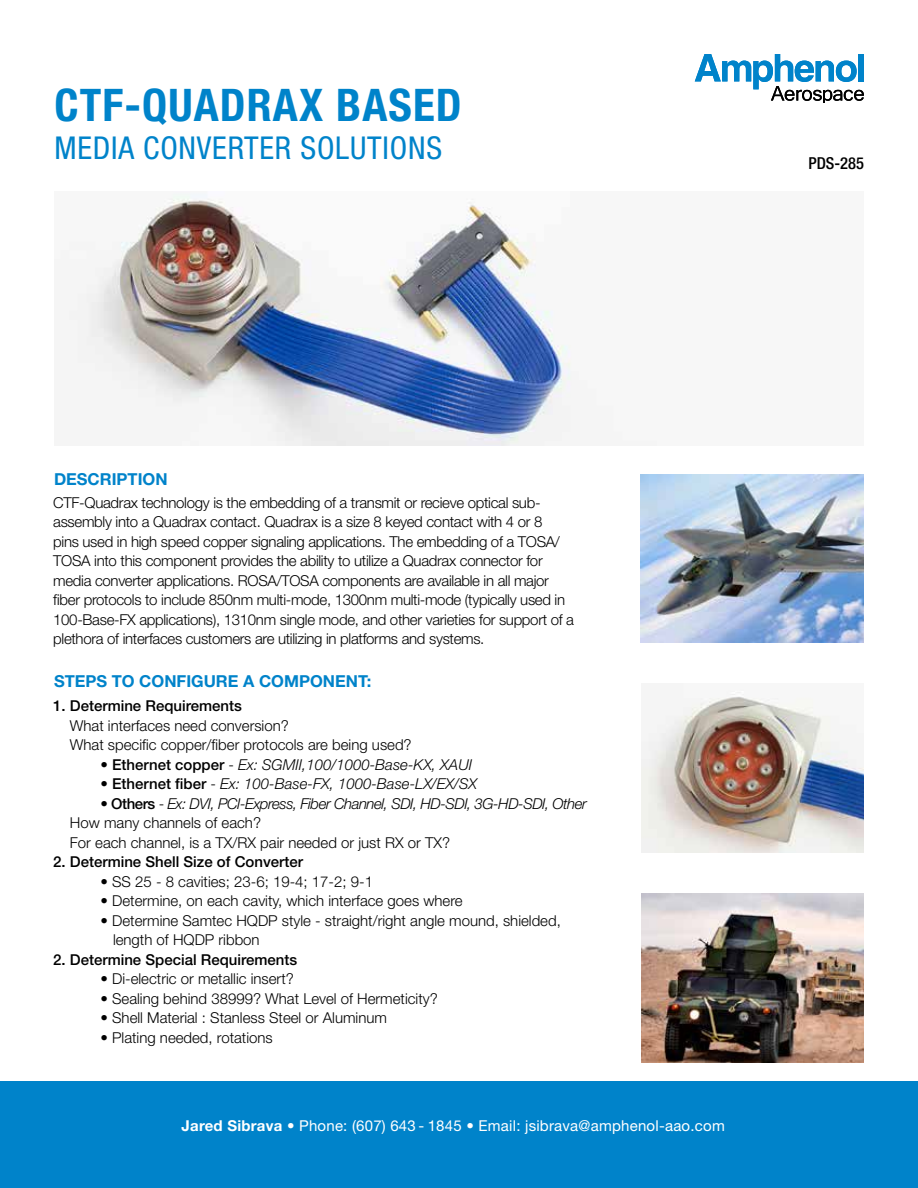
<style>
.page{position:relative;width:918px;height:1188px;background:#fff}
.page>*{position:absolute;margin:0;border:0;box-sizing:border-box;transform-origin:0 0}
.t1{font:700 condensed 45px "Helvetica Neue LT Std";letter-spacing:.025em;color:#0083ca}
.t2{font:condensed 31.5px "Helvetica Neue LT Std";letter-spacing:.025em;color:#0083ca}
.t3{font:700 16.5px "Helvetica Neue LT Std";color:#0083ca}
.t4{font:500 condensed 16.5px "Helvetica Neue LT Std";color:#000}
.t5{font:300 15px/19.5px "Helvetica Neue LT Std";letter-spacing:-.02em;color:#000}
.t6{font:300 15px/19.5px "Helvetica Neue LT Std";color:#000}
.t7{font:italic 300 15px "Helvetica Neue LT Std";color:#000}
.t8{font:500 15px "Helvetica Neue LT Std";color:#000}
.t9{font:15px "Helvetica Neue LT Std";letter-spacing:.015em;color:#fff}
.s1{font-style:normal}
.s2{font-weight:500;font-style:normal}
.s3{font-weight:500}
.s4{font-style:italic}
.s5{font-weight:700}
.s6{font-weight:300}
</style>
<div class="page">
<div style="left:0;top:1082px;width:918px;height:106px;background:#0083ca"></div>
<img style="left:69px;top:193px;width:503px;height:252px">
<img style="left:641px;top:474px;width:223px;height:168px">
<img style="left:642px;top:692px;width:222px;height:161px">
<img style="left:642px;top:894px;width:222px;height:168px">
<svg style="left:695px;top:54px;width:169px;height:48px"></svg>
<h1 class="t1" style="left:54px;top:78px;width:409px">CTF-QUADRAX BASED</h1>
<h2 class="t2" style="left:54px;top:130px;width:389px">MEDIA CONVERTER SOLUTIONS</h2>
<p class="t4" style="left:808px;top:154px;width:57px">PDS-285</p>
<p class="t3" style="left:54px;top:469px;width:115px">DESCRIPTION</p>
<p class="t5" style="left:53px;top:493px;width:522px">CTF-Quadrax technology is the embedding of a transmit or recieve optical sub&shy;assembly into a Quadrax contact. Quadrax is a size 8 keyed contact with 4 or 8<br>pins used in high speed copper signaling applications. The embedding of a TOSA/ TOSA into this component provides the ability to utilize a Quadrax connector for media converter applications. ROSA/TOSA components are available in all major fiber protocols to include 850nm multi-mode, 1300nm multi-mode (typically used in 100-Base-FX applications), 1310nm single mode, and other varieties for support of a plethora of interfaces customers are utilizing in platforms and systems.</p>
<p class="t3" style="left:54px;top:670px;width:319px">STEPS TO CONFIGURE A COMPONENT:</p>
<p class="t8" style="left:53px;top:697px;width:190px">1. Determine Requirements</p>
<p class="t6" style="left:70px;top:715px;width:343px">What interfaces need conversion?<br>What specific copper/fiber protocols are being used?</p>
<p class="t7" style="left:100px;top:755px;width:373px"><span class="s1">•</span> <span class="s2">Ethernet copper</span> <span class="s1">-</span> Ex: SGMII,100/1000-Base-KX, XAUI</p>
<p class="t7" style="left:100px;top:775px;width:378px"><span class="s1">•</span> <span class="s2">Ethernet fiber</span> <span class="s1">-</span> Ex: 100-Base-FX, 1000-Base-LX/EX/SX</p>
<p class="t6" style="left:70px;top:793px;width:518px;text-indent:31px">• <span class="s3">Others</span> - <span class="s4">Ex: DVI, PCI-Express, Fiber Channel, SDI, HD-SDI, 3G-HD-SDI, Other<br></span>How many channels of each?<br>For each channel, is a TX/RX pair needed or just RX or TX?</p>
<p class="t8" style="left:53px;top:853px;width:251px">2. Determine Shell Size of Converter</p>
<p class="t6" style="left:100px;top:871px;width:274px">• SS 25 - 8 cavities; 23-6; 19-4; 17-2; 9-1</p>
<p class="t6" style="left:100px;top:891px;width:364px">• Determine, on each cavity, which interface goes where</p>
<p class="t6" style="left:113px;top:910px;width:449px;text-indent:-13px">• Determine Samtec HQDP style - straight/right angle mound, shielded, length of HQDP ribbon</p>
<p class="t8" style="left:53px;top:950px;width:245px">2. Determine Special Requirements</p>
<p class="t6" style="left:100px;top:969px;width:195px">• Di-electric or metallic insert?</p>
<p class="t6" style="left:100px;top:988px;width:339px">• Sealing behind 38999? What Level of Hermeticity?</p>
<p class="t6" style="left:100px;top:1008px;width:288px">• Shell Material : Stanless Steel or Aluminum</p>
<p class="t6" style="left:100px;top:1027px;width:174px">• Plating needed, rotations</p>
<p class="t9" style="left:182px;top:1116px;width:545px"><span class="s5">Jared Sibrava</span> <span class="s6">•</span> Phone: (607) 643 - 1845 <span class="s6">•</span> Email: jsibrava@amphenol-aao.com</p>
</div>
